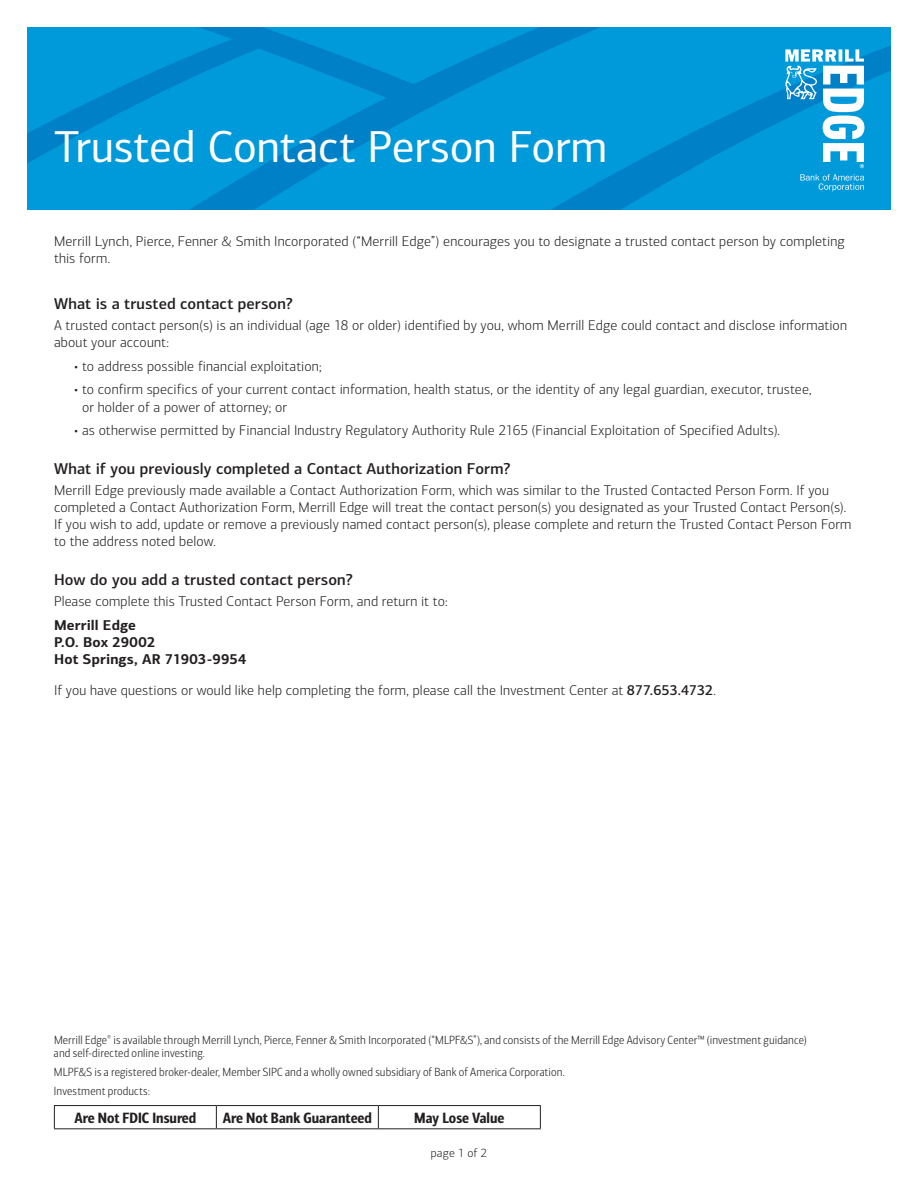
<style>
.page{position:relative;width:918px;height:1188px;background:#fff}
.page>*{position:absolute;margin:0;border:0;box-sizing:border-box;transform-origin:0 0}
.t1{font:45px "Connections";letter-spacing:-.005em;color:#fff}
.t2{font:500 15.75px "Connections";letter-spacing:.01em;color:#231f20}
.t3{font:15px "Connections Cond Bld";color:#231f20}
.t4{font:300 14.25px/17.1px "Connections";letter-spacing:.01em;color:#231f20}
.t5{font:700 14.25px/17.1px "Connections";letter-spacing:.01em;color:#231f20}
.t6{font:300 12px/13.5px "Connections Cond";letter-spacing:.015em;color:#231f20}
.t7{font:300 12px "Connections";letter-spacing:.01em;color:#231f20}
.s1{font-weight:500}
</style>
<div class="page">
<svg style="left:27px;top:27px;width:864px;height:182px;background:#0094d6"></svg>
<hr style="left:54px;top:1105px;width:162px;height:1px;background:#231f20">
<svg style="left:54px;top:1106px;width:1px;height:22px"></svg>
<hr style="left:216px;top:1105px;width:162px;height:1px;background:#231f20">
<svg style="left:216px;top:1106px;width:1px;height:22px"></svg>
<hr style="left:378px;top:1105px;width:163px;height:1px;background:#231f20">
<svg style="left:378px;top:1106px;width:1px;height:22px"></svg>
<svg style="left:540px;top:1106px;width:1px;height:22px"></svg>
<hr style="left:54px;top:1128px;width:162px;height:1px;background:#231f20">
<hr style="left:216px;top:1128px;width:162px;height:1px;background:#231f20">
<hr style="left:378px;top:1128px;width:163px;height:1px;background:#231f20">
<svg style="left:800px;top:174px;width:64px;height:17px"></svg>
<svg style="left:785px;top:49px;width:79px;height:119px"></svg>
<h1 class="t1" style="left:54px;top:120px;width:555px">Trusted Contact Person Form</h1>
<p class="t4" style="left:54px;top:233px;width:793px">Merrill Lynch, Pierce, Fenner &amp; Smith Incorporated (“Merrill Edge”) encourages you to designate a trusted contact person by completing this form.</p>
<p class="t2" style="left:54px;top:294px;width:240px">What is a trusted contact person?</p>
<p class="t4" style="left:54px;top:316px;width:795px">A trusted contact person(s) is an individual (age 18 or older) identified by you, whom Merrill Edge could contact and disclose information about your account:</p>
<p class="t4" style="left:74px;top:357px;width:249px">• to address possible financial exploitation;</p>
<p class="t4" style="left:82px;top:381px;width:731px;text-indent:-8px">• to confirm specifics of your current contact information, health status, or the identity of any legal guardian, executor, trustee, or holder of a power of attorney; or</p>
<p class="t4" style="left:74px;top:422px;width:707px">• as otherwise permitted by Financial Industry Regulatory Authority Rule 2165 (Financial Exploitation of Specified Adults).</p>
<p class="t2" style="left:54px;top:460px;width:458px">What if you previously completed a Contact Authorization Form?</p>
<p class="t4" style="left:54px;top:482px;width:799px">Merrill Edge previously made available a Contact Authorization Form, which was similar to the Trusted Contacted Person Form. If you completed a Contact Authorization Form, Merrill Edge will treat the contact person(s) you designated as your Trusted Contact Person(s).<br>If you wish to add, update or remove a previously named contact person(s), please complete and return the Trusted Contact Person Form to the address noted below.</p>
<p class="t2" style="left:54px;top:571px;width:300px">How do you add a trusted contact person?</p>
<p class="t4" style="left:54px;top:593px;width:395px">Please complete this Trusted Contact Person Form, and return it to:</p>
<p class="t5" style="left:54px;top:616px;width:194px">Merrill Edge<br>P.O. Box 29002<br>Hot Springs, AR 71903-9954</p>
<p class="t4" style="left:54px;top:681px;width:664px">If you have questions or would like help completing the form, please call the Investment Center at <span class="s1">877.653.4732</span>.</p>
<p class="t6" style="left:54px;top:1033px;width:754px">Merrill Edge<sup>®</sup> is available through Merrill Lynch, Pierce, Fenner &amp; Smith Incorporated (“MLPF&amp;S”), and consists of the Merrill Edge Advisory Center™ (investment guidance) and self-directed online investing.</p>
<p class="t6" style="left:54px;top:1063px;width:512px;line-height:18.9px">MLPF&amp;S is a registered broker-dealer, Member SIPC and a wholly owned subsidiary of Bank of America Corporation.<br>Investment products:</p>
<p class="t3" style="left:74px;top:1109px;width:123px">Are Not FDIC Insured</p>
<p class="t3" style="left:223px;top:1109px;width:151px">Are Not Bank Guaranteed</p>
<p class="t3" style="left:414px;top:1109px;width:92px">May Lose Value</p>
<p class="t7" style="left:431px;top:1146px;width:58px">page 1 of 2</p>
</div>
